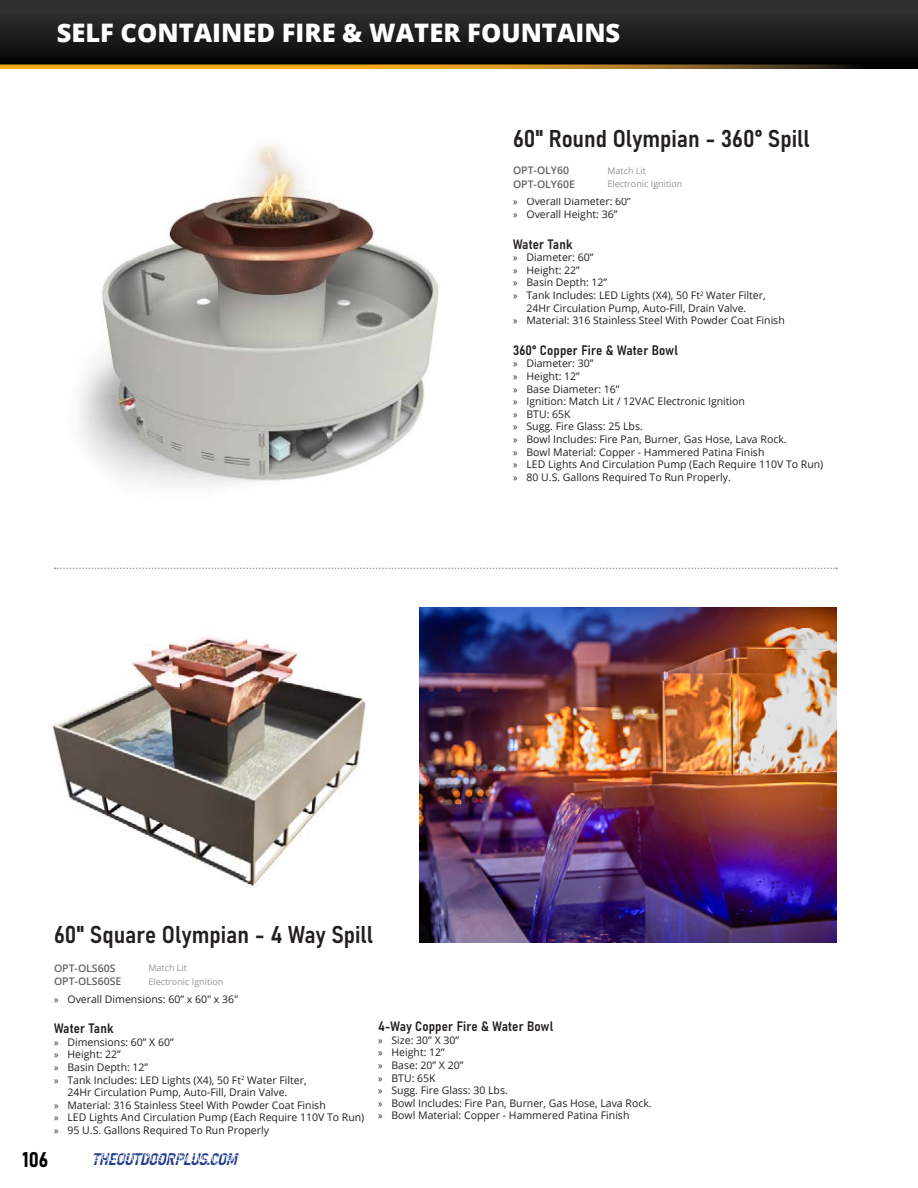
<style>
.page{position:relative;width:918px;height:1188px;background:#fff}
.page>*{position:absolute;margin:0;border:0;box-sizing:border-box;transform-origin:0 0}
.Page_Header{font:800 25.5px "Open Sans";color:#fff}
.Product_Title{font:24px "Bahnschrift";color:#231f20}
.t1{font:21px "Bahnschrift";color:#000}
.t2{font:italic 16.5px "Bahnschrift";color:#253f8e}
.Small_Product_Titles{font:13.5px "Bahnschrift";letter-spacing:.01em;color:#231f20}
.t3{font:10.5px/12.6px "Open Sans";color:#231f20;text-align:center}
.Part___-_LeftAlign{font:600 10.5px "Open Sans";color:#636366}
.Ignition_Types{font:9px "Open Sans";color:#939598}
.s1{font-family:"Myriad Pro"}
</style>
<div class="page">
<svg style="left:0;top:0;width:918px;height:64px;background:#1e1d1e"></svg>
<svg style="left:0;top:64px;width:918px;height:5px;background:#aa771a"></svg>
<img style="left:79px;top:144px;width:360px;height:341px">
<svg style="left:55px;top:568px;width:782px;height:1px"></svg>
<img style="left:52px;top:637px;width:314px;height:251px">
<img style="left:419px;top:608px;width:418px;height:335px">
<p class="Page_Header" style="left:57px;top:14px;width:565px">SELF CONTAINED FIRE &amp; WATER FOUNTAINS</p>
<p class="Product_Title" style="left:513px;top:120px;width:298px">60" Round Olympian - 360° Spill</p>
<p class="Part___-_LeftAlign" style="left:513px;top:163px;width:58px">OPT-OLY60</p>
<p class="Ignition_Types" style="left:608px;top:164px;width:40px">Match Lit</p>
<p class="Part___-_LeftAlign" style="left:513px;top:177px;width:64px">OPT-OLY60E</p>
<p class="Ignition_Types" style="left:608px;top:178px;width:76px">Electronic Ignition</p>
<p class="t3" style="left:513px;top:195px;width:119px"><span class="s1">»</span> Overall Diameter: 60”</p>
<p class="t3" style="left:513px;top:208px;width:106px"><span class="s1">»</span> Overall Height: 36”</p>
<p class="Small_Product_Titles" style="left:513px;top:234px;width:61px">Water Tank</p>
<p class="t3" style="left:513px;top:251px;width:82px"><span class="s1">»</span> Diameter: 60”</p>
<p class="t3" style="left:513px;top:263px;width:68px"><span class="s1">»</span> Height: 22”</p>
<p class="t3" style="left:513px;top:276px;width:96px"><span class="s1">»</span> Basin Depth: 12”</p>
<p class="t3" style="left:513px;top:289px;width:254px"><span class="s1">»</span> Tank Includes: LED Lights (X4), 50 Ft<sup>2</sup> Water Filter,<br>24Hr Circulation Pump, Auto-Fill, Drain Valve.</p>
<p class="t3" style="left:513px;top:314px;width:273px"><span class="s1">»</span> Material: 316 Stainless Steel With Powder Coat Finish</p>
<p class="Small_Product_Titles" style="left:513px;top:340px;width:166px">360° Copper Fire &amp; Water Bowl</p>
<p class="t3" style="left:513px;top:357px;width:82px"><span class="s1">»</span> Diameter: 30”</p>
<p class="t3" style="left:513px;top:370px;width:68px"><span class="s1">»</span> Height: 12”</p>
<p class="t3" style="left:513px;top:382px;width:108px"><span class="s1">»</span> Base Diameter: 16”</p>
<p class="t3" style="left:513px;top:395px;width:234px"><span class="s1">»</span> Ignition: Match Lit / 12VAC Electronic Ignition</p>
<p class="t3" style="left:513px;top:407px;width:59px"><span class="s1">»</span> BTU: 65K</p>
<p class="t3" style="left:513px;top:420px;width:131px"><span class="s1">»</span> Sugg. Fire Glass: 25 Lbs.</p>
<p class="t3" style="left:513px;top:433px;width:275px"><span class="s1">»</span> Bowl Includes: Fire Pan, Burner, Gas Hose, Lava Rock.</p>
<p class="t3" style="left:513px;top:445px;width:253px"><span class="s1">»</span> Bowl Material: Copper - Hammered Patina Finish</p>
<p class="t3" style="left:513px;top:458px;width:312px"><span class="s1">»</span> LED Lights And Circulation Pump (Each Require 110V To Run)</p>
<p class="t3" style="left:513px;top:470px;width:219px"><span class="s1">»</span> 80 U.S. Gallons Required To Run Properly.</p>
<p class="Product_Title" style="left:54px;top:916px;width:321px">60" Square Olympian - 4 Way Spill</p>
<p class="Part___-_LeftAlign" style="left:54px;top:961px;width:63px">OPT-OLS60S</p>
<p class="Ignition_Types" style="left:148px;top:962px;width:40px">Match Lit</p>
<p class="Part___-_LeftAlign" style="left:54px;top:974px;width:69px">OPT-OLS60SE</p>
<p class="Ignition_Types" style="left:148px;top:975px;width:76px">Electronic Ignition</p>
<p class="t3" style="left:54px;top:992px;width:186px"><span class="s1">»</span> Overall Dimensions: 60” x 60" x 36"</p>
<p class="Small_Product_Titles" style="left:54px;top:1018px;width:61px">Water Tank</p>
<p class="t3" style="left:54px;top:1035px;width:121px"><span class="s1">»</span> Dimensions: 60” X 60”</p>
<p class="t3" style="left:54px;top:1048px;width:68px"><span class="s1">»</span> Height: 22”</p>
<p class="t3" style="left:54px;top:1061px;width:96px"><span class="s1">»</span> Basin Depth: 12”</p>
<p class="t3" style="left:54px;top:1073px;width:254px"><span class="s1">»</span> Tank Includes: LED Lights (X4), 50 Ft<sup>2</sup> Water Filter,<br>24Hr Circulation Pump, Auto-Fill, Drain Valve.</p>
<p class="t3" style="left:54px;top:1098px;width:273px"><span class="s1">»</span> Material: 316 Stainless Steel With Powder Coat Finish</p>
<p class="t3" style="left:54px;top:1111px;width:312px"><span class="s1">»</span> LED Lights And Circulation Pump (Each Require 110V To Run)</p>
<p class="t3" style="left:54px;top:1124px;width:217px"><span class="s1">»</span> 95 U.S. Gallons Required To Run Properly</p>
<h3 class="t1" style="left:22px;top:1143px;width:27px">106</h3>
<h3 class="t2" style="left:92px;top:1146px;width:152px">THEOUTDOORPLUS.COM</h3>
<p class="Small_Product_Titles" style="left:378px;top:1016px;width:177px">4-Way Copper Fire &amp; Water Bowl</p>
<p class="t3" style="left:378px;top:1033px;width:83px"><span class="s1">»</span> Size: 30” X 30”</p>
<p class="t3" style="left:378px;top:1046px;width:68px"><span class="s1">»</span> Height: 12”</p>
<p class="t3" style="left:378px;top:1059px;width:87px"><span class="s1">»</span> Base: 20” X 20”</p>
<p class="t3" style="left:378px;top:1071px;width:59px"><span class="s1">»</span> BTU: 65K</p>
<p class="t3" style="left:378px;top:1084px;width:131px"><span class="s1">»</span> Sugg. Fire Glass: 30 Lbs.</p>
<p class="t3" style="left:378px;top:1096px;width:275px"><span class="s1">»</span> Bowl Includes: Fire Pan, Burner, Gas Hose, Lava Rock.</p>
<p class="t3" style="left:378px;top:1109px;width:253px"><span class="s1">»</span> Bowl Material: Copper - Hammered Patina Finish</p>
</div>
